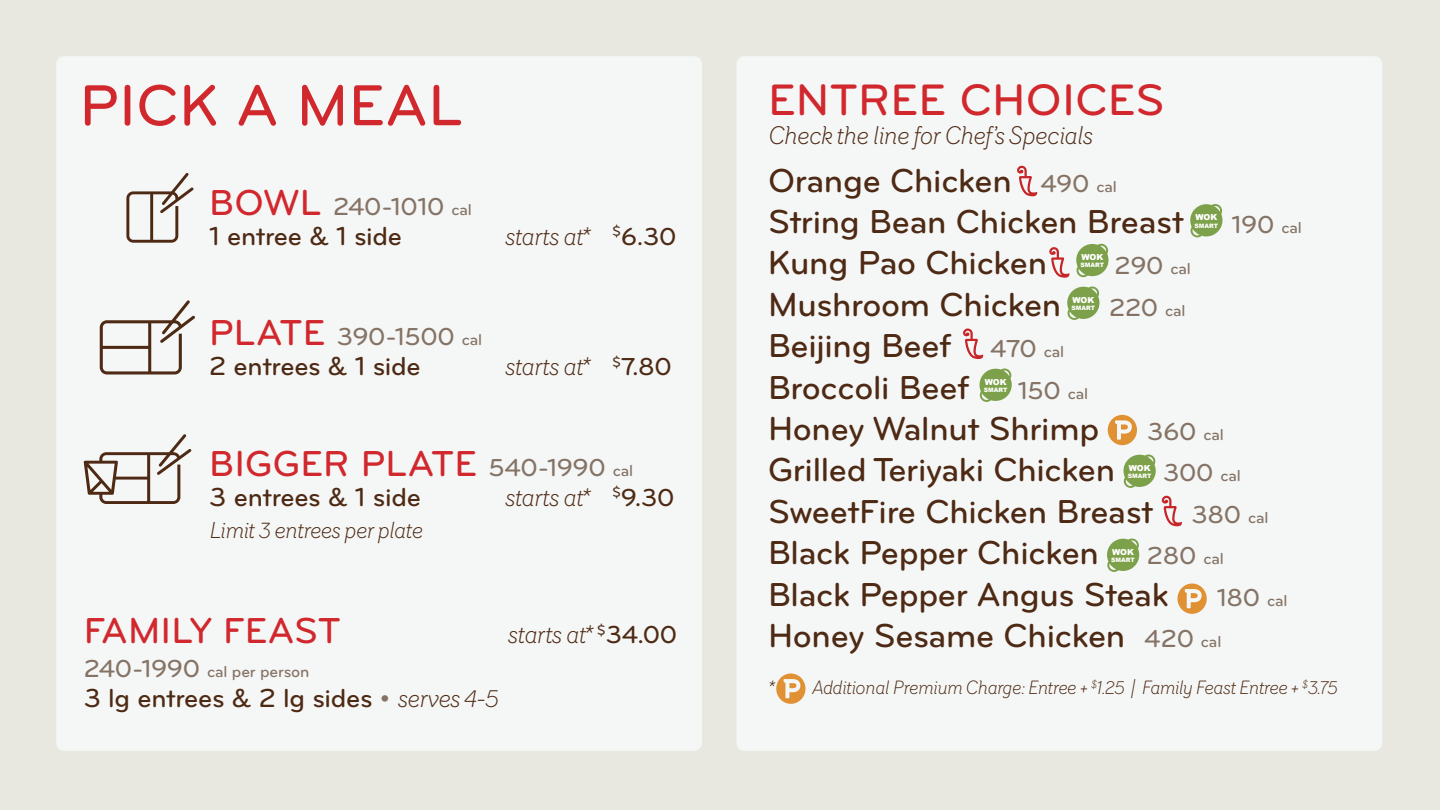
<style>
.page{position:relative;width:1440px;height:810px;background:#e8e8e0}
.page>*{position:absolute;margin:0;border:0;box-sizing:border-box;transform-origin:0 0}
.t1{font:500 60px "Bryant Pro";letter-spacing:.005em;color:#d1282e}
.t2{font:500 45.75px "Bryant Pro";letter-spacing:.005em;color:#d1282e}
.t3{font:500 37.5px "Bryant Pro";letter-spacing:.005em;color:#d1282e}
.t4{font:500 34.5px "Bryant Pro";letter-spacing:-.01em;color:#4e2a14}
.t5{font:500 27px "Bryant Pro";letter-spacing:-.01em;color:#4e2a14}
.t6{font:500 25.5px "Bryant Pro";letter-spacing:-.01em;color:#857365}
.t7{font:italic 300 24.75px "Router";letter-spacing:-.04em;color:#4e2a14}
.t8{font:italic 300 22.5px "Router";letter-spacing:-.05em;color:#4e2a14}
.t9{font:italic 300 18.75px "Router";letter-spacing:-.04em;color:#4e2a14}
.t10{font:500 16.5px "Bryant Pro";letter-spacing:-.01em;color:#857365}
.t11{font:900 8.25px "Arial";letter-spacing:-.01em;color:#fff}
.t12{font:900 6px "Arial";color:#fff}
.s1{font-size:37.5px;color:#d1282e}
.s2{font-size:16.5px}
.s3{font-family:"Bryant Pro";font-weight:500;font-style:normal;font-size:25.5px}
.s4{font-size:25.5px;color:#857365}
.s5{font-size:16.5px;color:#857365}
.s6{font-size:25.5px}
.s7{color:#857365}
.s8{font-family:"Router";font-weight:300;font-style:italic;font-size:24.75px}
</style>
<div class="page">
<div style="left:56px;top:56px;width:646px;height:695px;background:#f5f7f7;border-radius:8px"></div>
<div style="left:736px;top:56px;width:646px;height:695px;background:#f5f7f7;border-radius:8px"></div>
<svg style="left:126px;top:173px;width:68px;height:70px"></svg>
<svg style="left:100px;top:300px;width:95px;height:74px"></svg>
<svg style="left:84px;top:434px;width:108px;height:70px"></svg>
<svg style="left:1177px;top:584px;width:30px;height:30px"></svg>
<svg style="left:776px;top:674px;width:29px;height:30px"></svg>
<svg style="left:1108px;top:415px;width:29px;height:30px"></svg>
<svg style="left:1049px;top:247px;width:21px;height:31px"></svg>
<svg style="left:1017px;top:166px;width:20px;height:30px"></svg>
<svg style="left:963px;top:328px;width:20px;height:31px"></svg>
<svg style="left:1162px;top:496px;width:20px;height:30px"></svg>
<svg style="left:979px;top:368px;width:33px;height:34px"></svg>
<svg style="left:1123px;top:454px;width:33px;height:34px"></svg>
<svg style="left:1107px;top:538px;width:32px;height:34px"></svg>
<svg style="left:1067px;top:286px;width:32px;height:34px"></svg>
<svg style="left:1076px;top:244px;width:32px;height:33px"></svg>
<svg style="left:1190px;top:204px;width:32px;height:33px"></svg>
<p class="t1" style="left:80px;top:74px;width:385px">PICK A MEAL</p>
<p class="t6" style="left:209px;top:193px;width:264px"><span class="s1">BOWL</span> 240-1010 <span class="s2">cal</span></p>
<p class="t5" style="left:209px;top:222px;width:194px">1 entree &amp; 1 side</p>
<p class="t7" style="left:505px;top:219px;width:173px">starts at* <sup>$</sup><span class="s3">6.30</span></p>
<p class="t6" style="left:209px;top:323px;width:275px"><span class="s1">PLATE</span> 390-1500 <span class="s2">cal</span></p>
<p class="t5" style="left:209px;top:352px;width:213px">2 entrees &amp; 1 side</p>
<p class="t7" style="left:505px;top:349px;width:169px">starts at* <sup>$</sup><span class="s3">7.80</span></p>
<p class="t3" style="left:209px;top:444px;width:425px">BIGGER PLATE <span class="s4">540-1990</span> <span class="s5">cal</span></p>
<p class="t5" style="left:209px;top:483px;width:213px">3 entrees &amp; 1 side</p>
<p class="t7" style="left:505px;top:480px;width:171px">starts at* <sup>$</sup><span class="s3">9.30</span></p>
<p class="t8" style="left:209px;top:514px;width:216px">Limit 3 entrees per plate</p>
<p class="t3" style="left:84px;top:611px;width:259px">FAMILY FEAST</p>
<p class="t7" style="left:507px;top:617px;width:171px">starts at* <sup>$</sup><span class="s3">34.00</span></p>
<p class="t10" style="left:84px;top:663px;width:227px"><span class="s6">240-1990</span> cal per person</p>
<p class="t5" style="left:84px;top:684px;width:417px">3 lg entrees &amp; 2 lg sides <span class="s7">•</span> <span class="s8">serves 4-5</span></p>
<p class="t2" style="left:768px;top:75px;width:398px">ENTREE CHOICES</p>
<p class="t7" style="left:768px;top:118px;width:327px">Check the line for Chef’s Specials</p>
<p class="t4" style="left:768px;top:162px;width:350px">Orange Chicken <span class="s4">490</span> <span class="s5">cal</span></p>
<p class="t4" style="left:768px;top:203px;width:417px">String Bean Chicken Breast</p>
<p class="t6" style="left:1232px;top:211px;width:72px">190 <span class="s2">cal</span></p>
<p class="t4" style="left:768px;top:245px;width:281px">Kung Pao Chicken</p>
<p class="t6" style="left:1115px;top:252px;width:78px">290 <span class="s2">cal</span></p>
<p class="t4" style="left:768px;top:286px;width:295px">Mushroom Chicken</p>
<p class="t6" style="left:1109px;top:294px;width:78px">220 <span class="s2">cal</span></p>
<p class="t4" style="left:768px;top:328px;width:298px">Beijing Beef <span class="s4">470</span> <span class="s5">cal</span></p>
<p class="t4" style="left:768px;top:369px;width:203px">Broccoli Beef</p>
<p class="t6" style="left:1018px;top:377px;width:72px">150 <span class="s2">cal</span></p>
<p class="t4" style="left:768px;top:410px;width:333px">Honey Walnut Shrimp</p>
<p class="t6" style="left:1147px;top:418px;width:78px">360 <span class="s2">cal</span></p>
<p class="t4" style="left:768px;top:452px;width:349px">Grilled Teriyaki Chicken</p>
<p class="t6" style="left:1163px;top:459px;width:79px">300 <span class="s2">cal</span></p>
<p class="t4" style="left:768px;top:493px;width:502px">SweetFire Chicken Breast <span class="s4">380</span> <span class="s5">cal</span></p>
<p class="t4" style="left:768px;top:535px;width:332px">Black Pepper Chicken</p>
<p class="t6" style="left:1147px;top:542px;width:79px">280 <span class="s2">cal</span></p>
<p class="t4" style="left:768px;top:576px;width:402px">Black Pepper Angus Steak</p>
<p class="t6" style="left:1217px;top:584px;width:72px">180 <span class="s2">cal</span></p>
<p class="t4" style="left:768px;top:617px;width:455px">Honey Sesame Chicken <span class="s4">420</span> <span class="s5">cal</span></p>
<p class="t9" style="left:768px;top:674px;width:571px">* Additional Premium Charge: Entree + <sup>$</sup>1.25 | Family Feast Entree + <sup>$</sup>3.75</p>
<p class="t11" style="left:1195px;top:211px;width:23px">WOK</p>
<p class="t12" style="left:1195px;top:221px;width:25px">SMART</p>
<p class="t11" style="left:1081px;top:251px;width:23px">WOK</p>
<p class="t12" style="left:1081px;top:261px;width:25px">SMART</p>
<p class="t11" style="left:1072px;top:294px;width:23px">WOK</p>
<p class="t12" style="left:1072px;top:304px;width:25px">SMART</p>
<p class="t11" style="left:985px;top:376px;width:23px">WOK</p>
<p class="t12" style="left:984px;top:386px;width:25px">SMART</p>
<p class="t11" style="left:1129px;top:462px;width:23px">WOK</p>
<p class="t12" style="left:1128px;top:472px;width:25px">SMART</p>
<p class="t11" style="left:1112px;top:546px;width:23px">WOK</p>
<p class="t12" style="left:1111px;top:556px;width:25px">SMART</p>
</div>
